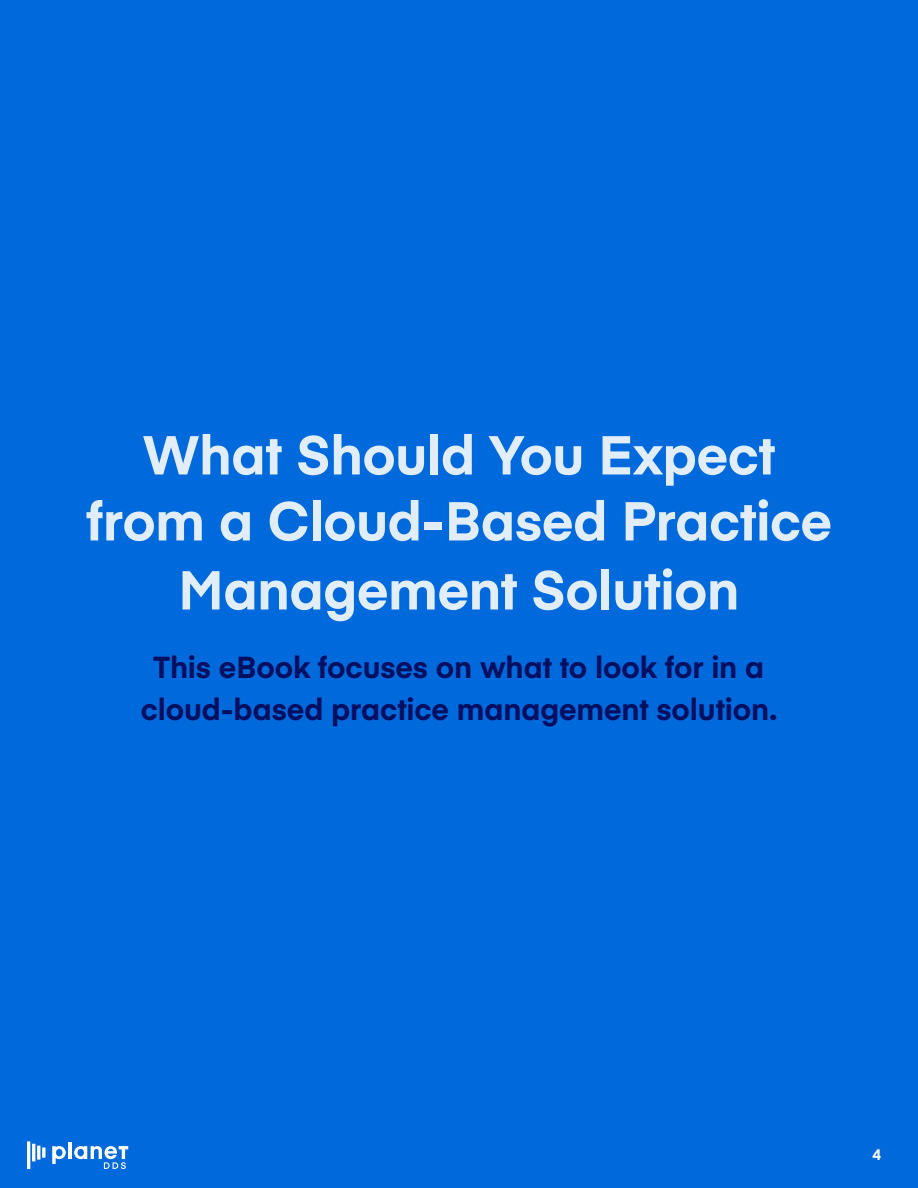
<style>
.page{position:relative;width:918px;height:1188px;background:#0069dc}
.page>*{position:absolute;margin:0;border:0;box-sizing:border-box;transform-origin:0 0}
.t1{font:700 54px/67.5px "Eina 03";letter-spacing:-.01em;color:#e1eef9;text-align:center}
.t2{font:700 30px/42px "Eina 03";letter-spacing:-.005em;color:#000f60;text-align:center}
.t3{font:700 15px "Eina 03";color:#fff}
</style>
<div class="page">
<hr style="left:68px;top:1143px;width:4px;height:16px;background:#fff">
<svg style="left:52px;top:1146px;width:14px;height:18px"></svg>
<hr style="left:27px;top:1141px;width:3px;height:28px;background:#fff">
<hr style="left:32px;top:1144px;width:3px;height:17px;background:#fff">
<hr style="left:37px;top:1146px;width:3px;height:14px;background:#fff">
<svg style="left:42px;top:1147px;width:4px;height:11px"></svg>
<svg style="left:74px;top:1146px;width:54px;height:23px"></svg>
<h1 class="t1" style="left:86px;top:418px;width:748px">What Should You Expect from a Cloud-Based Practice<br>Management Solution</h1>
<p class="t2" style="left:141px;top:645px;width:638px">This eBook focuses on what to look for in a cloud-based practice management solution.</p>
<p class="t3" style="left:873px;top:1144px;width:10px">4</p>
</div>
